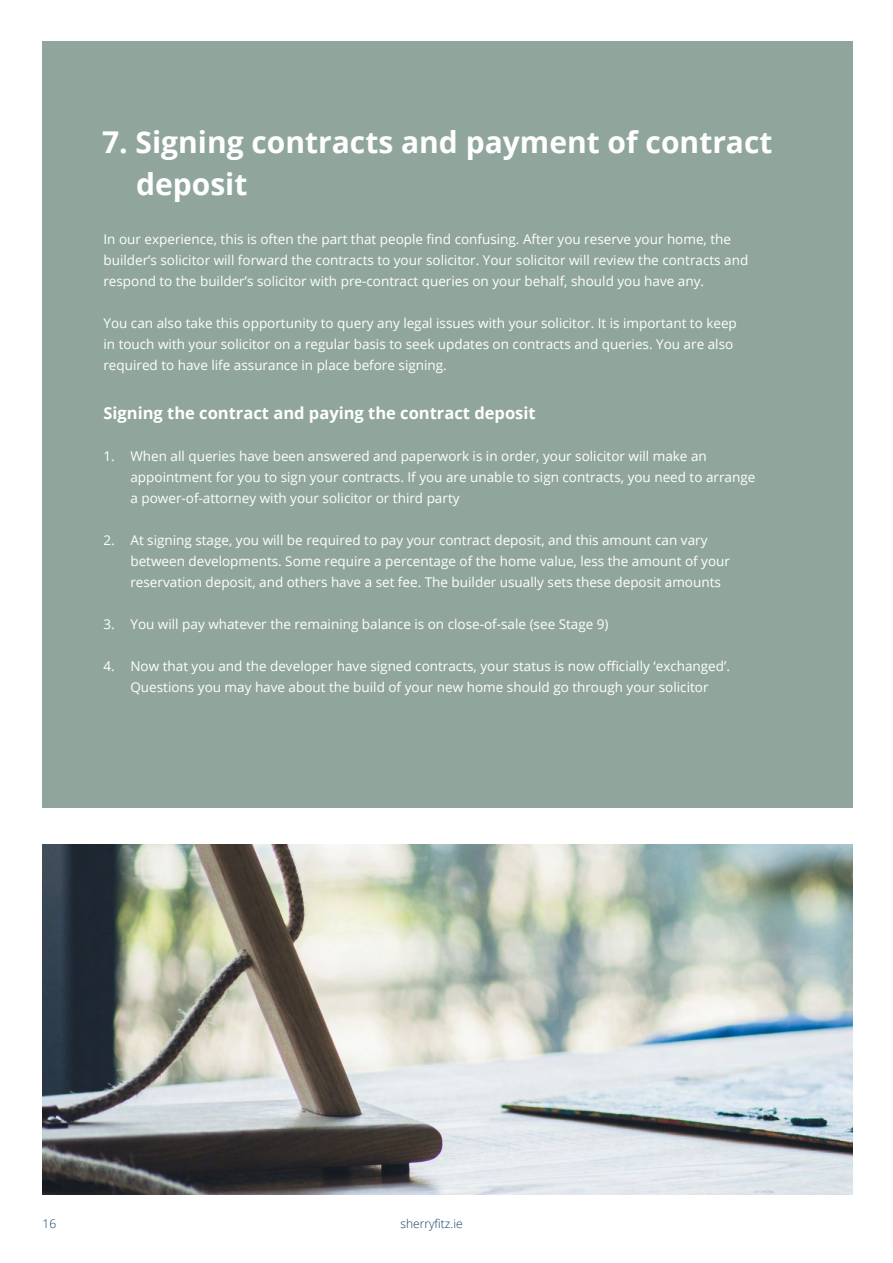
<style>
.page{position:relative;width:893px;height:1263px;background:#fff}
.page>*{position:absolute;margin:0;border:0;box-sizing:border-box;transform-origin:0 0}
.t1{font:700 30px/42px "Open Sans";color:#fff}
.t2{font:700 16.5px "Open Sans";color:#fff}
.t3{font:13.5px/21px "Open Sans";color:#fff}
.t4{font:300 12px "Open Sans";color:#0b3c61}
</style>
<div class="page">
<div style="left:43px;top:41px;width:810px;height:766px;background:#90a69d"></div>
<img style="left:43px;top:844px;width:810px;height:351px">
<h1 class="t1" style="left:136px;top:120px;width:638px;text-indent:-34px">7. Signing contracts and payment of contract deposit</h1>
<p class="t3" style="left:103px;top:228px;width:646px">In our experience, this is often the part that people find confusing. After you reserve your home, the builder’s solicitor will forward the contracts to your solicitor. Your solicitor will review the contracts and respond to the builder’s solicitor with pre-contract queries on your behalf, should you have any.</p>
<p class="t3" style="left:103px;top:312px;width:635px">You can also take this opportunity to query any legal issues with your solicitor. It is important to keep in touch with your solicitor on a regular basis to seek updates on contracts and queries. You are also required to have life assurance in place before signing.</p>
<p class="t2" style="left:103px;top:402px;width:434px">Signing the contract and paying the contract deposit</p>
<p class="t3" style="left:130px;top:445px;width:626px;text-indent:-27px">1. When all queries have been answered and paperwork is in order, your solicitor will make an appointment for you to sign your contracts. If you are unable to sign contracts, you need to arrange a power-of-attorney with your solicitor or third party</p>
<p class="t3" style="left:130px;top:529px;width:601px;text-indent:-27px">2. At signing stage, you will be required to pay your contract deposit, and this amount can vary between developments. Some require a percentage of the home value, less the amount of your reservation deposit, and others have a set fee. The builder usually sets these deposit amounts</p>
<p class="t3" style="left:103px;top:613px;width:507px">3. You will pay whatever the remaining balance is on close-of-sale (see Stage 9)</p>
<p class="t3" style="left:103px;top:655px;width:628px;text-align:center">4. Now that you and the developer have signed contracts, your status is now officially ‘exchanged’.<br>Questions you may have about the build of your new home should go through your solicitor</p>
<p class="t4" style="left:43px;top:1215px;width:15px">16</p>
<p class="t4" style="left:401px;top:1215px;width:64px">sherryfitz.ie</p>
</div>
